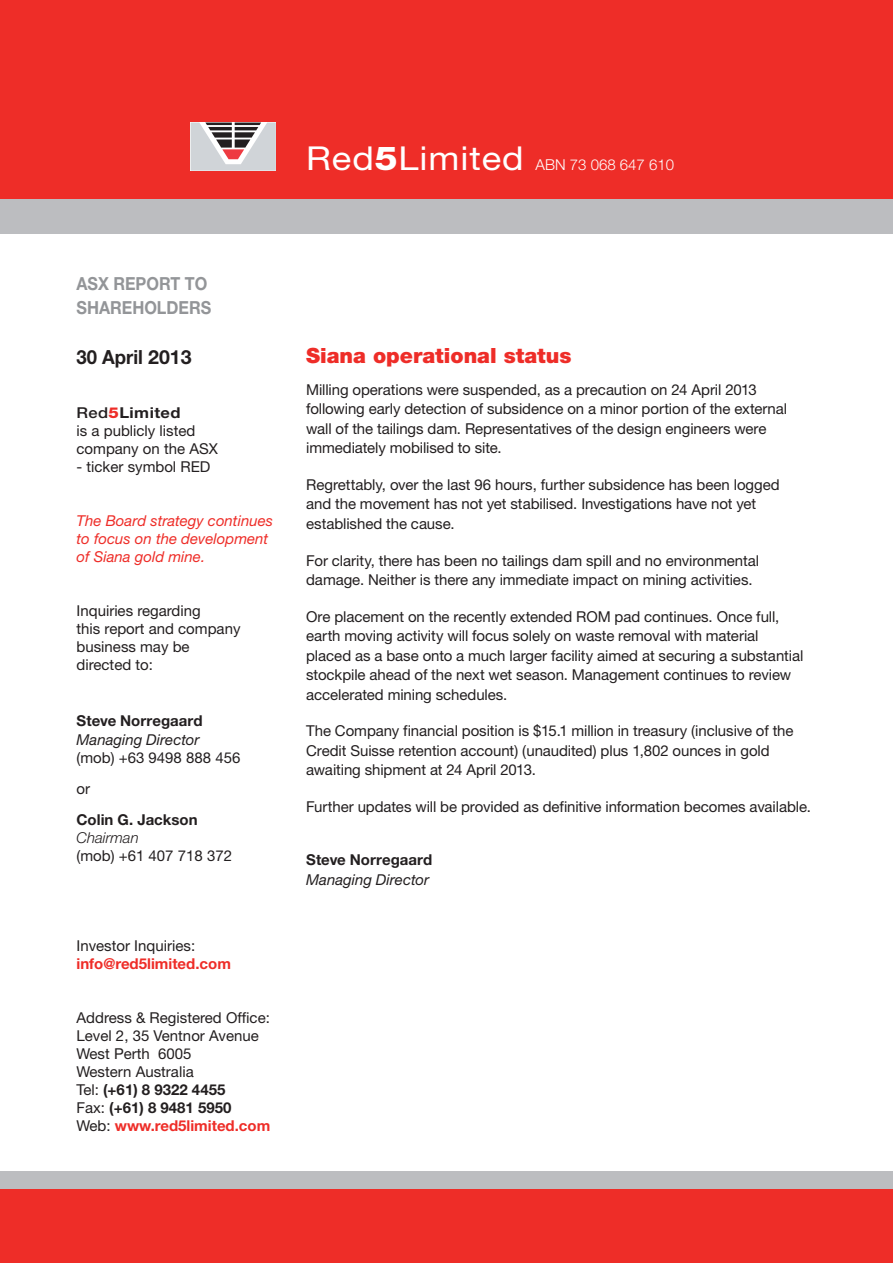
<style>
.page{position:relative;width:893px;height:1263px;background:#fff}
.page>*{position:absolute;margin:0;border:0;box-sizing:border-box;transform-origin:0 0}
.t1{font:900 21px "Helvetica Neue";color:#ee2d28}
.t2{font:700 19.5px "Helvetica Neue";color:#231f20;scale:.95 1}
.t3{font:700 18px/23.4px "Helvetica Neue";color:#939598;scale:.9 1}
.t4{font:15px/19.5px "Helvetica Neue";letter-spacing:-.005em;color:#231f20}
.t5{font:italic 15px/18px "Helvetica Neue";color:#ee2d28}
.t6{font:700 15px "Helvetica Neue";color:#231f20}
.t7{font:italic 15px "Helvetica Neue";color:#231f20}
.t8{font:300 15px "Helvetica Neue";color:#fff}
.t9{font:700 15px "Helvetica Neue";color:#ee2d28}
.t10{font:italic 300 15px "Helvetica Neue";color:#231f20}
.s1{font-weight:400;font-size:33px}
.s2{font-weight:800;font-size:33px}
.s3{font-weight:500}
.s4{font-weight:800;color:#ee2d28}
.s5{font-weight:700}
.s6{font-weight:700;color:#ee2d28}
</style>
<div class="page">
<div style="left:0;top:0;width:893px;height:209px;background:#ee2d28"></div>
<div style="left:0;top:200px;width:893px;height:34px;background:#bcbdc0"></div>
<div style="left:0;top:1171px;width:893px;height:92px;background:#ee2d28"></div>
<div style="left:0;top:1171px;width:893px;height:17px;background:#bcbdc0"></div>
<svg style="left:191px;top:123px;width:85px;height:48px"></svg>
<p class="t8" style="left:306px;top:156px;width:369px"><span class="s1">Red</span><span class="s2">5</span><span class="s1">Limited</span> ABN 73 068 647 610</p>
<p class="t3" style="left:77px;top:272px;width:149px">ASX report to shareholders</p>
<h2 class="t2" style="left:77px;top:345px;width:123px">30 April 2013</h2>
<p class="t4" style="left:77px;top:404px;width:143px;line-height:18px"><span class="s3">Red</span><span class="s4">5</span><span class="s5">Limited<br></span>is a publicly listed company on the ASX</p>
<p class="t4" style="left:77px;top:457px;width:135px">- ticker symbol RED</p>
<p class="t5" style="left:77px;top:512px;width:198px">The Board strategy continues to focus on the development of Siana gold mine.</p>
<p class="t4" style="left:77px;top:602px;width:165px;line-height:18px">Inquiries regarding<br>this report and company business may be directed to:</p>
<p class="t6" style="left:77px;top:711px;width:128px">Steve Norregaard</p>
<p class="t7" style="left:77px;top:731px;width:124px">Managing Director</p>
<p class="t4" style="left:77px;top:742px;width:165px;line-height:30.8px">(mob) +63 9498 888 456 or</p>
<p class="t6" style="left:77px;top:810px;width:123px">Colin G. Jackson</p>
<p class="t10" style="left:77px;top:828px;width:64px">Chairman</p>
<p class="t4" style="left:77px;top:845px;width:157px">(mob) +61 407 718 372</p>
<p class="t4" style="left:77px;top:935px;width:120px">Investor Inquiries:</p>
<p class="t9" style="left:77px;top:954px;width:156px">info@red5limited.com</p>
<p class="t4" style="left:77px;top:1008px;width:195px;line-height:18px">Address &amp; Registered Office:<br>Level 2, 35 Ventnor Avenue<br>West Perth 6005<br>Western Australia<br>Tel: <span class="s5">(+61) 8 9322 4455<br></span>Fax: <span class="s5">(+61) 8 9481 5950<br></span>Web: <span class="s6">www.red5limited.com</span></p>
<h1 class="t1" style="left:306px;top:343px;width:267px">Siana operational status</h1>
<p class="t4" style="left:306px;top:380px;width:483px">Milling operations were suspended, as a precaution on 24 April 2013 following early detection of subsidence on a minor portion of the external wall of the tailings dam. Representatives of the design engineers were immediately mobilised to site.</p>
<p class="t4" style="left:306px;top:475px;width:475px">Regrettably, over the last 96 hours, further subsidence has been logged and the movement has not yet stabilised. Investigations have not yet established the cause.</p>
<p class="t4" style="left:306px;top:550px;width:454px">For clarity, there has been no tailings dam spill and no environmental damage. Neither is there any immediate impact on mining activities.</p>
<p class="t4" style="left:306px;top:606px;width:499px">Ore placement on the recently extended ROM pad continues. Once full, earth moving activity will focus solely on waste removal with material placed as a base onto a much larger facility aimed at securing a substantial stockpile ahead of the next wet season. Management continues to review accelerated mining schedules.</p>
<p class="t4" style="left:306px;top:721px;width:489px">The Company financial position is $15.1 million in treasury (inclusive of the<br>Credit Suisse retention account) (unaudited) plus 1,802 ounces in gold awaiting shipment at 24 April 2013.</p>
<p class="t4" style="left:306px;top:796px;width:506px">Further updates will be provided as definitive information becomes available.</p>
<p class="t6" style="left:306px;top:850px;width:128px">Steve Norregaard</p>
<p class="t7" style="left:306px;top:870px;width:124px">Managing Director</p>
</div>
